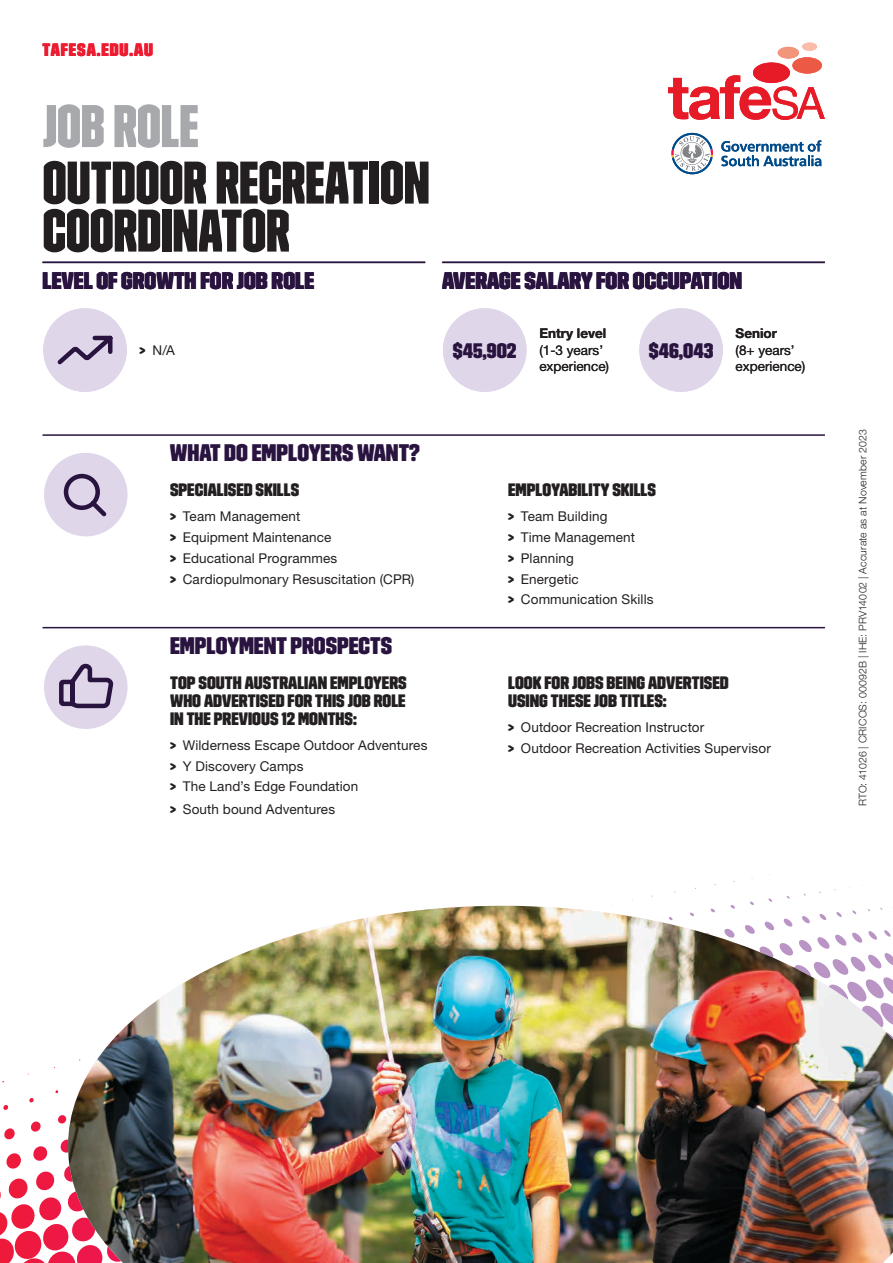
<style>
.page{position:relative;width:893px;height:1263px;background:#fff}
.page>*{position:absolute;margin:0;border:0;box-sizing:border-box;transform-origin:0 0}
.t1{font:60px/48px "Trim Poster Lean";letter-spacing:-.005em;color:#231f20}
.t2{font:60px "Trim Poster Lean";letter-spacing:-.005em;color:#a7a9ac}
.t3{font:24px "Trim Poster Average";color:#29133f}
.t4{font:21px "Trim Poster Average";color:#29133f}
.t5{font:18px/18px "Trim Poster Average";color:#231f20;text-align:justify}
.t6{font:18px "Trim Poster Average";letter-spacing:.05em;color:#ed1b30}
.t7{font:13.5px/20.7px "Helvetica Neue LT Std";letter-spacing:.01em;color:#231f20}
.t8{font:700 13.5px "Helvetica Neue LT Std";color:#231f20}
.t9{font:300 10.5px "Helvetica Neue LT Std";letter-spacing:.015em;color:#231f20}
.s1{font-family:"Trim Poster Average"}
</style>
<div class="page">
<svg style="left:611px;top:871px;width:252px;height:35px"></svg>
<img style="left:68px;top:906px;width:825px;height:357px">
<hr style="left:43px;top:434px;width:782px;height:2px;background:#29133f">
<hr style="left:43px;top:627px;width:782px;height:1px;background:#29133f">
<div style="left:44px;top:453px;width:84px;height:83px;background:#e0d6ea;border-radius:50%"></div>
<svg style="left:63px;top:473px;width:44px;height:44px"></svg>
<div style="left:44px;top:645px;width:84px;height:84px;background:#e0d6ea;border-radius:50%"></div>
<svg style="left:59px;top:663px;width:56px;height:66px"></svg>
<hr style="left:43px;top:262px;width:382px;height:1px;background:#29133f">
<hr style="left:442px;top:262px;width:383px;height:1px;background:#29133f">
<div style="left:443px;top:308px;width:83px;height:84px;background:#e0d6ea;border-radius:50%"></div>
<div style="left:43px;top:308px;width:84px;height:84px;background:#e0d6ea;border-radius:50%"></div>
<svg style="left:57px;top:335px;width:56px;height:30px"></svg>
<div style="left:639px;top:308px;width:84px;height:84px;background:#e0d6ea;border-radius:50%"></div>
<svg style="left:668px;top:75px;width:157px;height:45px"></svg>
<div style="left:753px;top:63px;width:37px;height:20px;background:#e71b27;border-radius:50%"></div>
<div style="left:792px;top:57px;width:30px;height:17px;background:#ec5944;border-radius:50%"></div>
<div style="left:778px;top:47px;width:21px;height:12px;background:#f3957b;border-radius:50%"></div>
<div style="left:802px;top:43px;width:15px;height:8px;background:#f9bda9;border-radius:50%"></div>
<svg style="left:721px;top:140px;width:100px;height:26px"></svg>
<svg style="left:671px;top:133px;width:42px;height:41px"></svg>
<h3 class="t6" style="left:43px;top:41px;width:112px">TAFESA.EDU.AU</h3>
<h1 class="t2" style="left:43px;top:97px;width:158px">JOB ROLE</h1>
<h1 class="t1" style="left:43px;top:159px;width:389px">OUTDOOR RECREATION<br>COORDINATOR</h1>
<h2 class="t3" style="left:43px;top:268px;width:273px">LEVEL OF GROWTH FOR JOB ROLE</h2>
<h2 class="t3" style="left:442px;top:268px;width:301px">AVERAGE SALARY FOR OCCUPATION</h2>
<p class="t8" style="left:539px;top:325px;width:69px">Entry level</p>
<p class="t7" style="left:539px;top:342px;width:71px;line-height:16.5px">(1-3 years’ experience)</p>
<p class="t8" style="left:736px;top:325px;width:43px">Senior</p>
<p class="t7" style="left:736px;top:342px;width:71px;line-height:16.5px">(8+ years’ experience)</p>
<h3 class="t4" style="left:453px;top:340px;width:65px">$45,902</h3>
<h3 class="t4" style="left:649px;top:340px;width:66px">$46,043</h3>
<p class="t7" style="left:140px;top:339px;width:37px"><span class="s1">&gt;</span> N/A</p>
<h2 class="t3" style="left:170px;top:441px;width:252px">WHAT DO EMPLOYERS WANT?</h2>
<h3 class="t5" style="left:170px;top:481px;width:131px">SPECIALISED SKILLS</h3>
<p class="t7" style="left:170px;top:506px;width:246px"><span class="s1">&gt;</span> Team Management<br><span class="s1">&gt;</span> Equipment Maintenance<br><span class="s1">&gt;</span> Educational Programmes<br><span class="s1">&gt;</span> Cardiopulmonary Resuscitation (CPR)</p>
<h2 class="t3" style="left:170px;top:633px;width:223px">EMPLOYMENT PROSPECTS</h2>
<h3 class="t5" style="left:170px;top:674px;width:238px">TOP SOUTH AUSTRALIAN EMPLOYERS WHO ADVERTISED FOR THIS JOB ROLE IN THE PREVIOUS 12 MONTHS:</h3>
<p class="t7" style="left:170px;top:735px;width:259px"><span class="s1">&gt;</span> Wilderness Escape Outdoor Adventures <span class="s1">&gt;</span> Y Discovery Camps<br><span class="s1">&gt;</span> The Land’s Edge Foundation</p>
<p class="t7" style="left:170px;top:798px;width:167px"><span class="s1">&gt;</span> South bound Adventures</p>
<h3 class="t5" style="left:508px;top:481px;width:149px">EMPLOYABILITY SKILLS</h3>
<p class="t7" style="left:508px;top:506px;width:147px"><span class="s1">&gt;</span> Team Building<br><span class="s1">&gt;</span> Time Management<br><span class="s1">&gt;</span> Planning<br><span class="s1">&gt;</span> Energetic<br><span class="s1">&gt;</span> Communication Skills</p>
<h3 class="t5" style="left:508px;top:674px;width:222px">LOOK FOR JOBS BEING ADVERTISED<br>USING THESE JOB TITLES:</h3>
<p class="t7" style="left:508px;top:717px;width:264px"><span class="s1">&gt;</span> Outdoor Recreation Instructor<br><span class="s1">&gt;</span> Outdoor Recreation Activities Supervisor</p>
<p class="t9" style="left:856px;top:806px;width:378px;rotate:-90deg">RTO: 41026 | CRICOS: 00092B | IHE: PRV14002 | Accurate as at November 2023</p>
</div>
